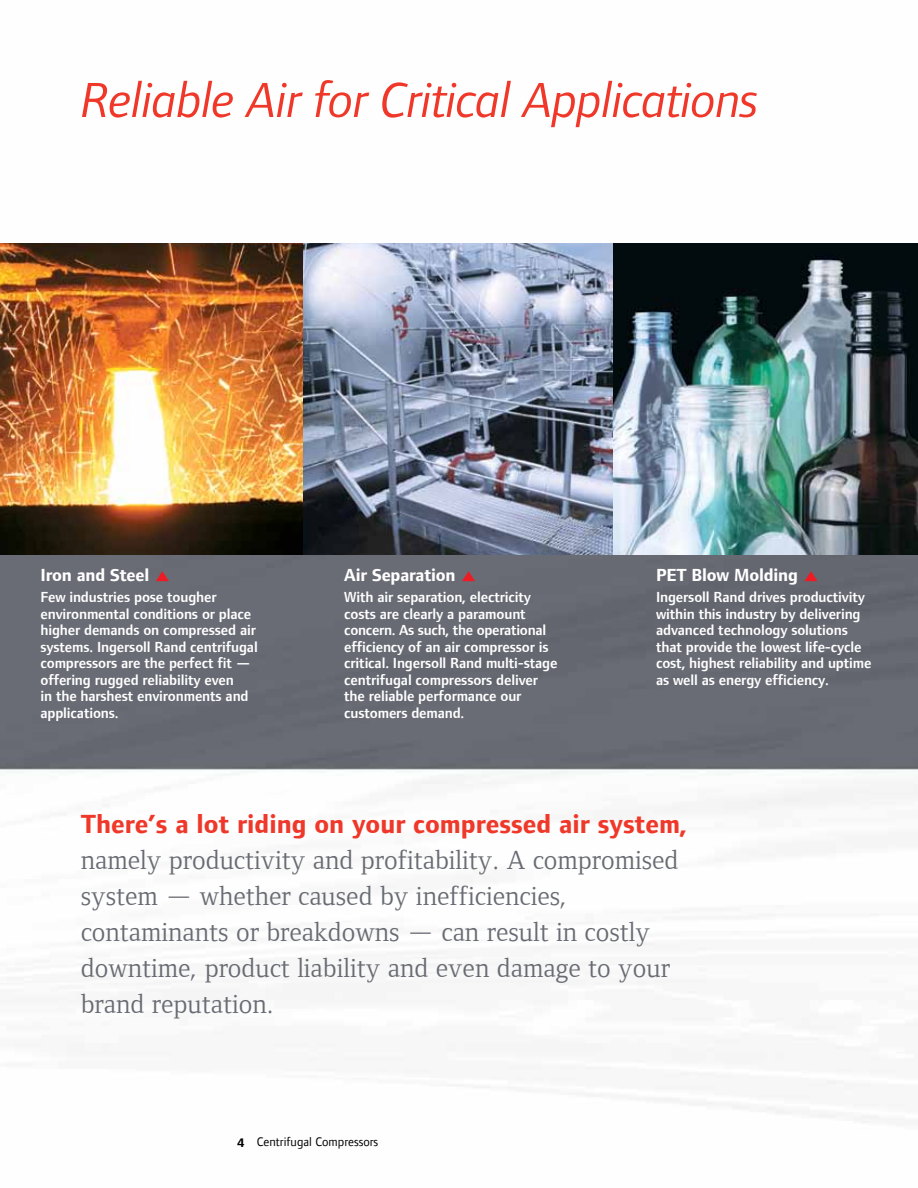
<style>
.page{position:relative;width:918px;height:1188px;background:#fff}
.page>*{position:absolute;margin:0;border:0;box-sizing:border-box;transform-origin:0 0}
.t1{font:italic 51px "Foundry Form Sans";letter-spacing:-.015em;color:#ef3829}
.t2{font:27px/36px "Foundry Form Serif Book OSF";color:#696b73}
.t3{font:700 27px "Foundry Form Sans";color:#ef3829}
.t4{font:700 18px "Foundry Form Sans";letter-spacing:-.01em;color:#fff}
.t5{font:15px/16.5px "Foundry Form Sans Demi OSF";letter-spacing:-.01em;color:#fff}
.t6{font:12.75px "Foundry Form Sans";color:#000}
.s1{font-weight:700}
</style>
<div class="page">
<img style="left:0;top:555px;width:918px;height:567px">
<img style="left:0;top:243px;width:303px;height:312px">
<svg style="left:303px;top:243px;width:311px;height:312px;background:#838da2"></svg>
<img style="left:614px;top:243px;width:304px;height:312px">
<svg style="left:462px;top:571px;width:13px;height:10px"></svg>
<svg style="left:804px;top:571px;width:14px;height:10px"></svg>
<svg style="left:156px;top:571px;width:13px;height:10px"></svg>
<h1 class="t1" style="left:81px;top:71px;width:680px">Reliable Air for Critical Applications</h1>
<p class="t4" style="left:40px;top:565px;width:110px">Iron and Steel</p>
<p class="t5" style="left:40px;top:589px;width:219px">Few industries pose tougher environmental conditions or place higher demands on compressed air systems. Ingersoll Rand centrifugal compressors are the perfect fit — offering rugged reliability even<br>in the harshest environments and applications.</p>
<p class="t4" style="left:344px;top:565px;width:113px">Air Separation</p>
<p class="t5" style="left:344px;top:589px;width:215px">With air separation, electricity costs are clearly a paramount concern. As such, the operational efficiency of an air compressor is critical. Ingersoll Rand multi-stage centrifugal compressors deliver the reliable performance our customers demand.</p>
<p class="t4" style="left:656px;top:565px;width:143px">PET Blow Molding</p>
<p class="t5" style="left:656px;top:589px;width:217px">Ingersoll Rand drives productivity within this industry by delivering advanced technology solutions that provide the lowest life-cycle cost, highest reliability and uptime as well as energy efficiency.</p>
<h2 class="t3" style="left:81px;top:809px;width:608px">There’s a lot riding on your compressed air system,</h2>
<h2 class="t2" style="left:81px;top:842px;width:599px">namely productivity and profitability. A compromised system — whether caused by inefficiencies, contaminants or breakdowns — can result in costly downtime, product liability and even damage to your brand reputation.</h2>
<p class="t6" style="left:238px;top:1134px;width:142px"><span class="s1">4</span> Centrifugal Compressors</p>
</div>
